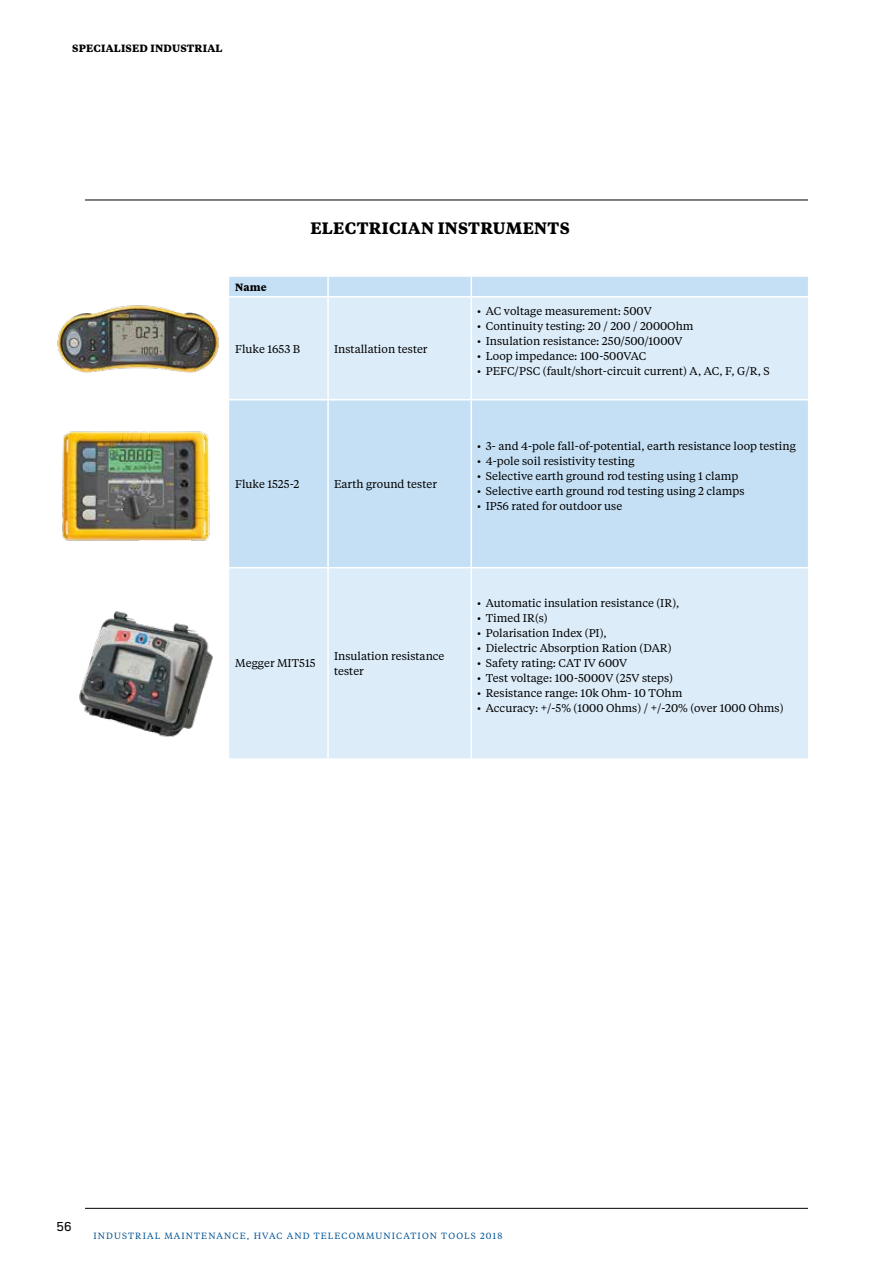
<style>
.page{position:relative;width:893px;height:1263px;background:#fff}
.page>*{position:absolute;margin:0;border:0;box-sizing:border-box;transform-origin:0 0}
.t1{font:700 16.5px "Tiempos Text";letter-spacing:.02em;color:#000}
.t2{font:500 13.5px "Foundry Monoline";color:#000}
.t3{font:11.25px/15px "Tiempos Text";color:#000}
.t4{font:700 10.5px "Tiempos Text";letter-spacing:.02em;color:#000}
.t5{font:9px "Tiempos Text";letter-spacing:.12em;color:#005496}
</style>
<div class="page">
<hr style="left:85px;top:200px;width:723px;height:1px;background:#000">
<hr style="left:85px;top:1208px;width:723px;height:1px;background:#000">
<div style="left:229px;top:277px;width:579px;height:19px;background:#c5e0f5"></div>
<svg style="left:229px;top:297px;width:579px;height:461px;background:#d3e7f7"></svg>
<svg style="left:327px;top:277px;width:2px;height:19px"></svg>
<svg style="left:471px;top:277px;width:1px;height:19px"></svg>
<hr style="left:327px;top:297px;width:2px;height:102px;background:#fff">
<hr style="left:471px;top:297px;width:1px;height:102px;background:#fff">
<hr style="left:327px;top:400px;width:2px;height:167px;background:#fff">
<hr style="left:471px;top:400px;width:1px;height:167px;background:#fff">
<hr style="left:327px;top:568px;width:2px;height:190px;background:#fff">
<hr style="left:471px;top:568px;width:1px;height:190px;background:#fff">
<hr style="left:229px;top:567px;width:99px;height:1px;background:#fff">
<hr style="left:328px;top:567px;width:143px;height:1px;background:#fff">
<hr style="left:471px;top:567px;width:337px;height:1px;background:#fff">
<hr style="left:229px;top:399px;width:99px;height:1px;background:#fff">
<hr style="left:328px;top:399px;width:143px;height:1px;background:#fff">
<hr style="left:471px;top:399px;width:337px;height:1px;background:#fff">
<img style="left:57px;top:305px;width:162px;height:68px">
<img style="left:62px;top:431px;width:148px;height:110px">
<img style="left:79px;top:611px;width:134px;height:126px">
<p class="t4" style="left:72px;top:41px;width:152px">SPECIALISED INDUSTRIAL</p>
<p class="t4" style="left:235px;top:280px;width:33px">Name</p>
<h1 class="t1" style="left:310px;top:216px;width:261px">ELECTRICIAN INSTRUMENTS</h1>
<p class="t3" style="left:235px;top:341px;width:67px">Fluke 1653 B</p>
<p class="t3" style="left:334px;top:341px;width:95px">Installation tester</p>
<p class="t3" style="left:235px;top:476px;width:66px">Fluke 1525-2</p>
<p class="t3" style="left:334px;top:476px;width:104px">Earth ground tester</p>
<p class="t3" style="left:477px;top:303px;width:176px">• AC voltage measurement: 500V</p>
<p class="t3" style="left:477px;top:318px;width:218px">• Continuity testing: 20 / 200 / 2000Ohm</p>
<p class="t3" style="left:477px;top:333px;width:207px">• Insulation resistance: 250/500/1000V</p>
<p class="t3" style="left:477px;top:348px;width:170px">• Loop impedance: 100-500VAC</p>
<p class="t3" style="left:477px;top:363px;width:294px">• PEFC/PSC (fault/short-circuit current) A, AC, F, G/R, S</p>
<p class="t3" style="left:477px;top:438px;width:320px">• 3- and 4-pole fall-of-potential, earth resistance loop testing</p>
<p class="t3" style="left:477px;top:453px;width:159px">• 4-pole soil resistivity testing</p>
<p class="t3" style="left:477px;top:468px;width:262px">• Selective earth ground rod testing using 1 clamp</p>
<p class="t3" style="left:477px;top:483px;width:269px">• Selective earth ground rod testing using 2 clamps</p>
<p class="t3" style="left:477px;top:498px;width:147px">• IP56 rated for outdoor use</p>
<p class="t3" style="left:235px;top:655px;width:82px">Megger MIT515</p>
<p class="t3" style="left:334px;top:648px;width:112px">Insulation resistance tester</p>
<p class="t3" style="left:477px;top:595px;width:204px">• Automatic insulation resistance (IR),</p>
<p class="t3" style="left:477px;top:610px;width:72px">• Timed IR(s)</p>
<p class="t3" style="left:477px;top:625px;width:131px">• Polarisation Index (PI),</p>
<p class="t3" style="left:477px;top:640px;width:196px">• Dielectric Absorption Ration (DAR)</p>
<p class="t3" style="left:477px;top:655px;width:152px">• Safety rating: CAT IV 600V</p>
<p class="t3" style="left:477px;top:670px;width:197px">• Test voltage: 100-5000V (25V steps)</p>
<p class="t3" style="left:477px;top:685px;width:207px">• Resistance range: 10k Ohm- 10 TOhm</p>
<p class="t3" style="left:477px;top:700px;width:308px">• Accuracy: +/-5% (1000 Ohms) / +/-20% (over 1000 Ohms)</p>
<p class="t2" style="left:57px;top:1219px;width:17px">56</p>
<p class="t5" style="left:94px;top:1230px;width:410px">INDUSTRIAL MAINTENANCE, HVAC AND TELECOMMUNICATION TOOLS 2018</p>
</div>
